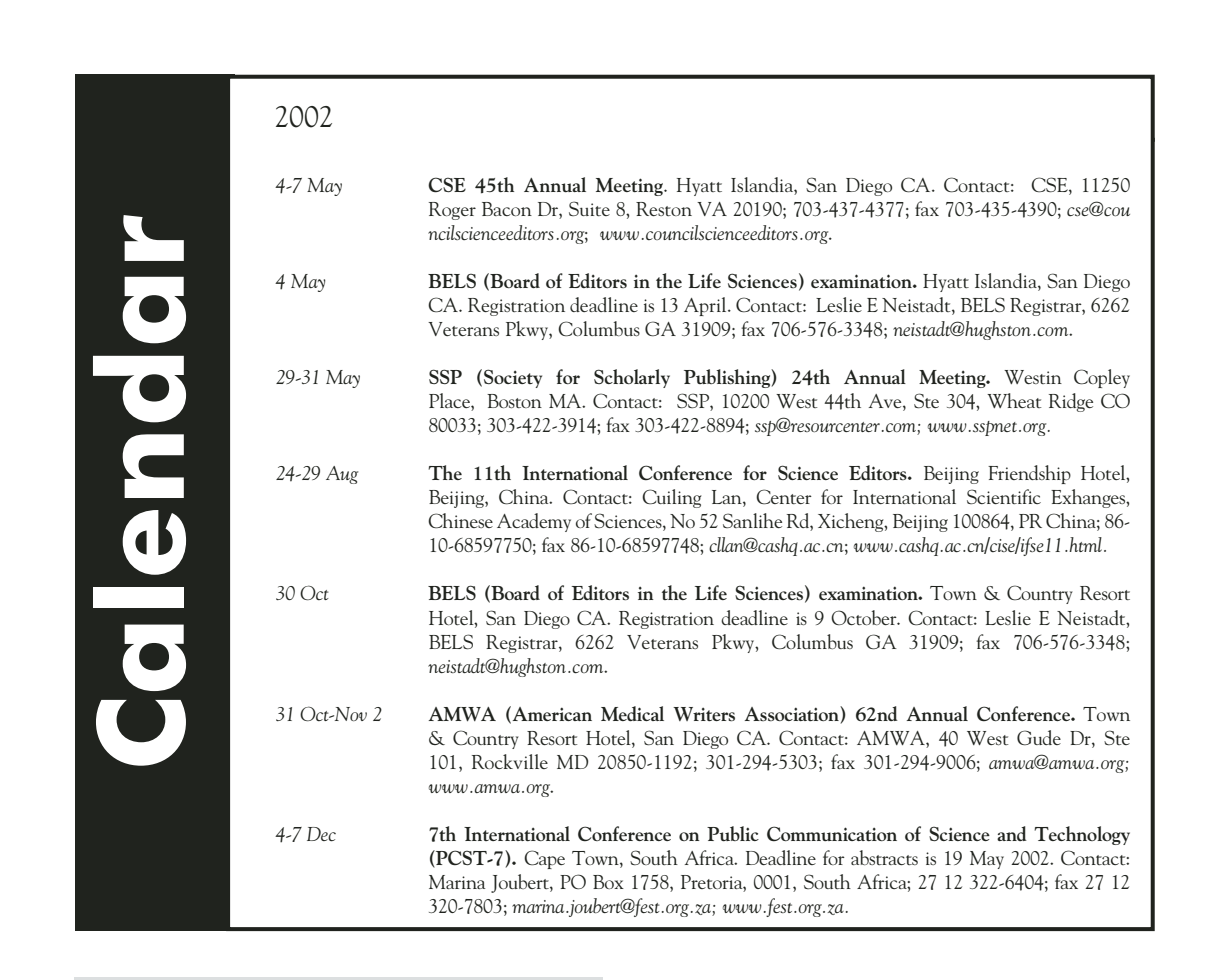
<style>
.page{position:relative;width:1224px;height:980px;background:#fff}
.page>*{position:absolute;margin:0;border:0;box-sizing:border-box;transform-origin:0 0}
.t1{font:700 120px "Futura BT";color:#fff}
.t2{font:30px "Goudy";color:#20231e}
.t3{font:20px/24px "Goudy";letter-spacing:-.005em;color:#20231e;text-align:justify}
.t4{font:italic 20px "Goudy";letter-spacing:-.015em;color:#20231e}
.s1{font-weight:700}
.s2{font-style:italic}
</style>
<div class="page">
<div style="left:75px;top:75px;width:160px;height:855px;background:#20231e"></div>
<div style="left:228px;top:77px;width:925px;height:851px;background:#fff"></div>
<div style="left:226px;top:75px;width:929px;height:855px;border:4px solid #20231e"></div>
<hr style="left:75px;top:977px;width:528px;height:2px;background:#dcdfe0">
<h1 class="t1" style="left:98px;top:771px;width:557px;rotate:-90deg">Calendar</h1>
<h2 class="t2" style="left:274px;top:105px;width:61px">2002</h2>
<p class="t4" style="left:276px;top:177px;width:69px">4-7 May</p>
<p class="t3" style="left:428px;top:175px;width:704px"><span class="s1">CSE 45th Annual Meeting</span>. Hyatt Islandia, San Diego CA. Contact: CSE, 11250<br>Roger Bacon Dr, Suite 8, Reston VA 20190; 703-437-4377; fax 703-435-4390; <span class="s2">cse@cou ncilscienceeditors.org</span>; <span class="s2">www.councilscienceeditors.org</span>.</p>
<p class="t4" style="left:276px;top:273px;width:52px">4 May</p>
<p class="t3" style="left:428px;top:271px;width:704px"><span class="s1">BELS (Board of Editors in the Life Sciences) examination.</span> Hyatt Islandia, San Diego CA. Registration deadline is 13 April. Contact: Leslie E Neistadt, BELS Registrar, 6262<br>Veterans Pkwy, Columbus GA 31909; fax 706-576-3348; <span class="s2">neistadt@hughston.com</span>.</p>
<p class="t4" style="left:276px;top:369px;width:87px">29-31 May</p>
<p class="t3" style="left:428px;top:367px;width:704px"><span class="s1">SSP (Society for Scholarly Publishing) 24th Annual Meeting.</span> Westin Copley Place, Boston MA. Contact: SSP, 10200 West 44th Ave, Ste 304, Wheat Ridge CO 80033; 303-422-3914; fax 303-422-8894; <span class="s2">ssp@resourcenter.com; www.sspnet.org.</span></p>
<p class="t4" style="left:276px;top:465px;width:83px">24-29 Aug</p>
<p class="t3" style="left:428px;top:463px;width:704px"><span class="s1">The 11th International Conference for Science Editors.</span> Beijing Friendship Hotel, Beijing, China. Contact: Cuiling Lan, Center for International Scientific Exhanges, Chinese Academy of Sciences, No 52 Sanlihe Rd, Xicheng, Beijing 100864, PR China; 86- 10-68597750; fax 86-10-68597748; <span class="s2">cllan@cashq.ac.cn</span>; <span class="s2">www.cashq.ac.cn/cise/ifse11.html.</span></p>
<p class="t4" style="left:276px;top:585px;width:54px">30 Oct</p>
<p class="t3" style="left:428px;top:583px;width:704px"><span class="s1">BELS (Board of Editors in the Life Sciences) examination.</span> Town &amp; Country Resort Hotel, San Diego CA. Registration deadline is 9 October. Contact: Leslie E Neistadt, BELS Registrar, 6262 Veterans Pkwy, Columbus GA 31909; fax 706-576-3348; <span class="s2">neistadt@hughston.com</span>.</p>
<p class="t4" style="left:276px;top:705px;width:108px">31 Oct-Nov 2</p>
<p class="t3" style="left:428px;top:703px;width:704px"><span class="s1">AMWA (American Medical Writers Association) 62nd Annual Conference.</span> Town &amp; Country Resort Hotel, San Diego CA. Contact: AMWA, 40 West Gude Dr, Ste 101, Rockville MD 20850-1192; 301-294-5303; fax 301-294-9006; <span class="s2">amwa@amwa.org; www.amwa.org</span>.</p>
<p class="t4" style="left:276px;top:825px;width:62px">4-7 Dec</p>
<p class="t3" style="left:428px;top:823px;width:704px"><span class="s1">7th International Conference on Public Communication of Science and Technology (PCST-7).</span> Cape Town, South Africa. Deadline for abstracts is 19 May 2002. Contact:<br>Marina Joubert, PO Box 1758, Pretoria, 0001, South Africa; 27 12 322-6404; fax 27 12<br>320-7803; <span class="s2">marina.joubert@fest.org.za; www.fest.org.za.</span></p>
</div>
